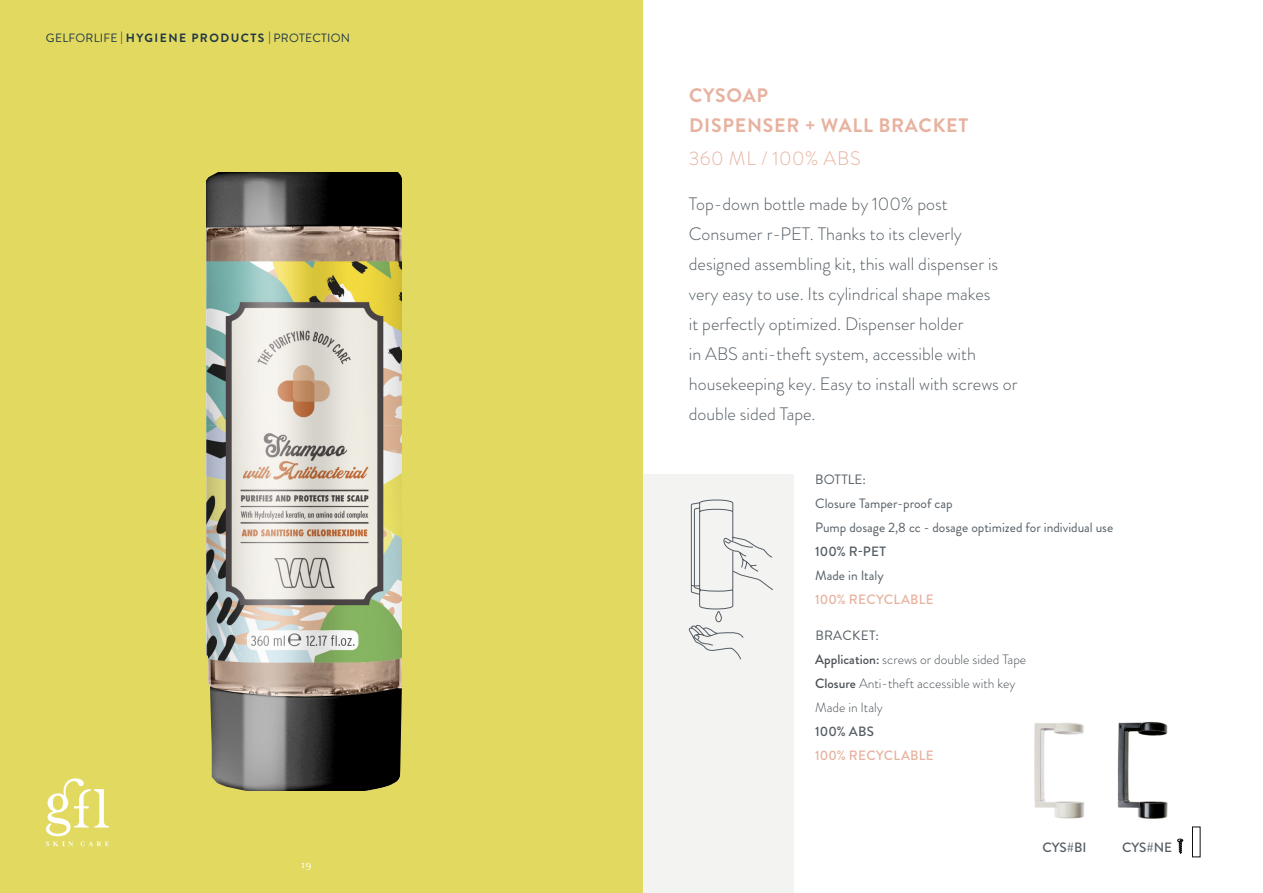
<style>
.page{position:relative;width:1263px;height:893px;background:#fff}
.page>*{position:absolute;margin:0;border:0;box-sizing:border-box;transform-origin:0 0}
.t1{font:700 19.5px "Brandon Grotesque";letter-spacing:.04em;color:#e7b29f}
.t2{font:300 19.5px "Brandon Grotesque";letter-spacing:.02em;color:#e7b29f}
.t3{font:300 18px/30px "Brandon Grotesque";color:#545d64}
.t4{font:13.5px "Brandon Grotesque";color:#545d64}
.t5{font:300 13.5px "Brandon Grotesque";color:#4b5156}
.t6{font:500 13.5px "Brandon Grotesque";color:#545d64}
.t7{font:500 13.5px "Brandon Grotesque";letter-spacing:.02em;color:#e7b29f}
.t8{font:13.5px "Brandon Grotesque";letter-spacing:.02em;color:#545d64}
.t9{font:12px "Brandon Grotesque";letter-spacing:.02em;color:#203746}
.t10{font:11.55px "Mrs Eaves OT";color:#fff}
.s1{font-weight:700}
.s2{font-weight:500}
</style>
<div class="page">
<div style="left:557px;top:474px;width:236px;height:419px;background:#f3f3f1"></div>
<div style="left:0;top:0;width:643px;height:893px;background:#e2d960"></div>
<img style="left:206px;top:172px;width:196px;height:482px">
<svg style="left:688px;top:499px;width:85px;height:161px"></svg>
<img style="left:1034px;top:723px;width:50px;height:96px">
<img style="left:1117px;top:721px;width:51px;height:98px">
<svg style="left:1177px;top:839px;width:7px;height:15px"></svg>
<div style="left:1192px;top:827px;width:8px;height:30px;background:#fff;border:1px solid #111212"></div>
<svg style="left:46px;top:778px;width:63px;height:68px"></svg>
<svg style="left:206px;top:654px;width:196px;height:137px;background:#69645a"></svg>
<svg style="left:206px;top:172px;width:16px;height:10px"></svg>
<svg style="left:396px;top:172px;width:6px;height:9px"></svg>
<p class="t9" style="left:46px;top:29px;width:306px">GELFORLIFE | <span class="s1">HYGIENE PRODUCTS</span> | PROTECTION</p>
<p class="t10" style="left:301px;top:858px;width:12px">19</p>
<p class="t1" style="left:689px;top:81px;width:81px">CYSOAP</p>
<p class="t1" style="left:689px;top:111px;width:281px">DISPENSER + WALL BRACKET</p>
<p class="t2" style="left:689px;top:144px;width:173px">360 ML / 100% ABS</p>
<p class="t3" style="left:689px;top:188px;width:330px">Top-down bottle made by 100% post Consumer r-PET. Thanks to its cleverly designed assembling kit, this wall dispenser is very easy to use. Its cylindrical shape makes<br>it perfectly optimized. Dispenser holder<br>in ABS anti-theft system, accessible with housekeeping key. Easy to install with screws or double sided Tape.</p>
<p class="t4" style="left:815px;top:470px;width:52px">BOTTLE:</p>
<p class="t4" style="left:815px;top:494px;width:139px">Closure Tamper-proof cap</p>
<p class="t4" style="left:815px;top:518px;width:300px">Pump dosage 2,8 cc - dosage optimized for individual use</p>
<p class="t6" style="left:815px;top:542px;width:72px">100% R-PET</p>
<p class="t4" style="left:815px;top:566px;width:70px">Made in Italy</p>
<p class="t7" style="left:815px;top:590px;width:120px">100% RECYCLABLE</p>
<p class="t8" style="left:815px;top:626px;width:65px">BRACKET:</p>
<p class="t5" style="left:815px;top:650px;width:212px"><span class="s2">Application:</span> screws or double sided Tape</p>
<p class="t5" style="left:815px;top:674px;width:202px"><span class="s2">Closure</span> Anti-theft accessible with key</p>
<p class="t5" style="left:815px;top:698px;width:69px">Made in Italy</p>
<p class="t6" style="left:815px;top:722px;width:60px">100% ABS</p>
<p class="t7" style="left:815px;top:746px;width:120px">100% RECYCLABLE</p>
<p class="t6" style="left:1042px;top:838px;width:46px">CYS#BI</p>
<p class="t6" style="left:1122px;top:838px;width:52px">CYS#NE</p>
</div>
